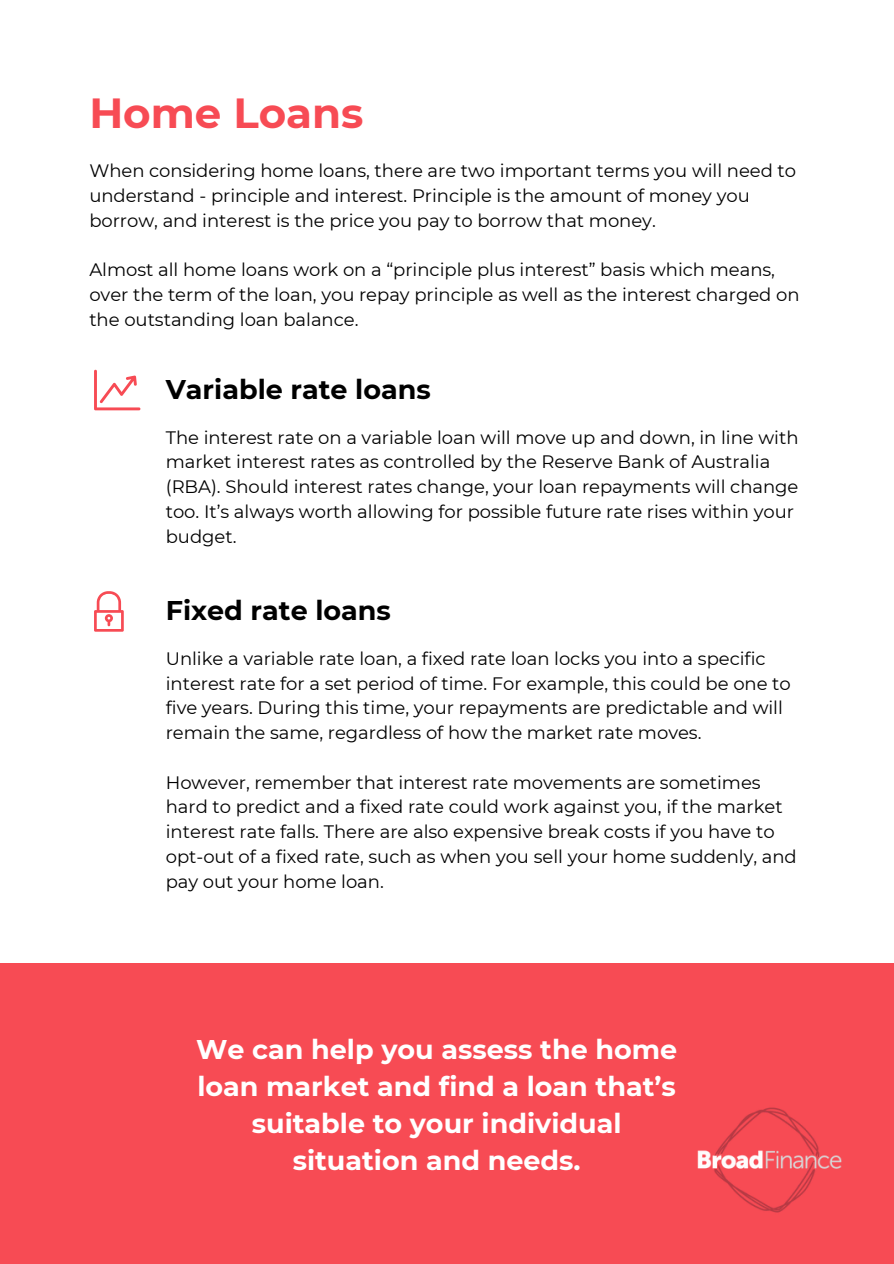
<style>
.page{position:relative;width:894px;height:1264px;background:#fff}
.page>*{position:absolute;margin:0;border:0;box-sizing:border-box;transform-origin:0 0}
.t1{font:700 42px "Montserrat";color:#f74b54}
.t2{font:700 27px/37.2px "Montserrat";color:#fff;text-align:center}
.t3{font:700 27px "Montserrat";color:#000}
.t4{font:18px/24.8px "Montserrat";color:#000}
</style>
<div class="page">
<svg style="left:94px;top:591px;width:29px;height:40px"></svg>
<div style="left:0;top:962px;width:893px;height:301px;background:#f74b54"></div>
<svg style="left:94px;top:370px;width:46px;height:40px"></svg>
<img style="left:697px;top:1107px;width:145px;height:106px">
<p class="t1" style="left:89px;top:87px;width:275px">Home Loans</p>
<p class="t4" style="left:89px;top:158px;width:708px">When considering home loans, there are two important terms you will need to understand - principle and interest. Principle is the amount of money you borrow, and interest is the price you pay to borrow that money.</p>
<p class="t4" style="left:89px;top:257px;width:711px">Almost all home loans work on a “principle plus interest” basis which means, over the term of the loan, you repay principle as well as the interest charged on the outstanding loan balance.</p>
<p class="t3" style="left:166px;top:372px;width:266px">Variable rate loans</p>
<p class="t4" style="left:166px;top:424px;width:634px">The interest rate on a variable loan will move up and down, in line with market interest rates as controlled by the Reserve Bank of Australia (RBA). Should interest rates change, your loan repayments will change too. It’s always worth allowing for possible future rate rises within your budget.</p>
<h2 class="t3" style="left:166px;top:593px;width:226px">Fixed rate loans</h2>
<h2 class="t4" style="left:166px;top:646px;width:626px">Unlike a variable rate loan, a fixed rate loan locks you into a specific interest rate for a set period of time. For example, this could be one to five years. During this time, your repayments are predictable and will remain the same, regardless of how the market rate moves.</h2>
<p class="t4" style="left:166px;top:769px;width:632px">However, remember that interest rate movements are sometimes hard to predict and a fixed rate could work against you, if the market interest rate falls. There are also expensive break costs if you have to opt-out of a fixed rate, such as when you sell your home suddenly, and pay out your home loan.</p>
<p class="t2" style="left:196px;top:1030px;width:482px">We can help you assess the home loan market and find a loan that’s suitable to your individual situation and needs.</p>
</div>
